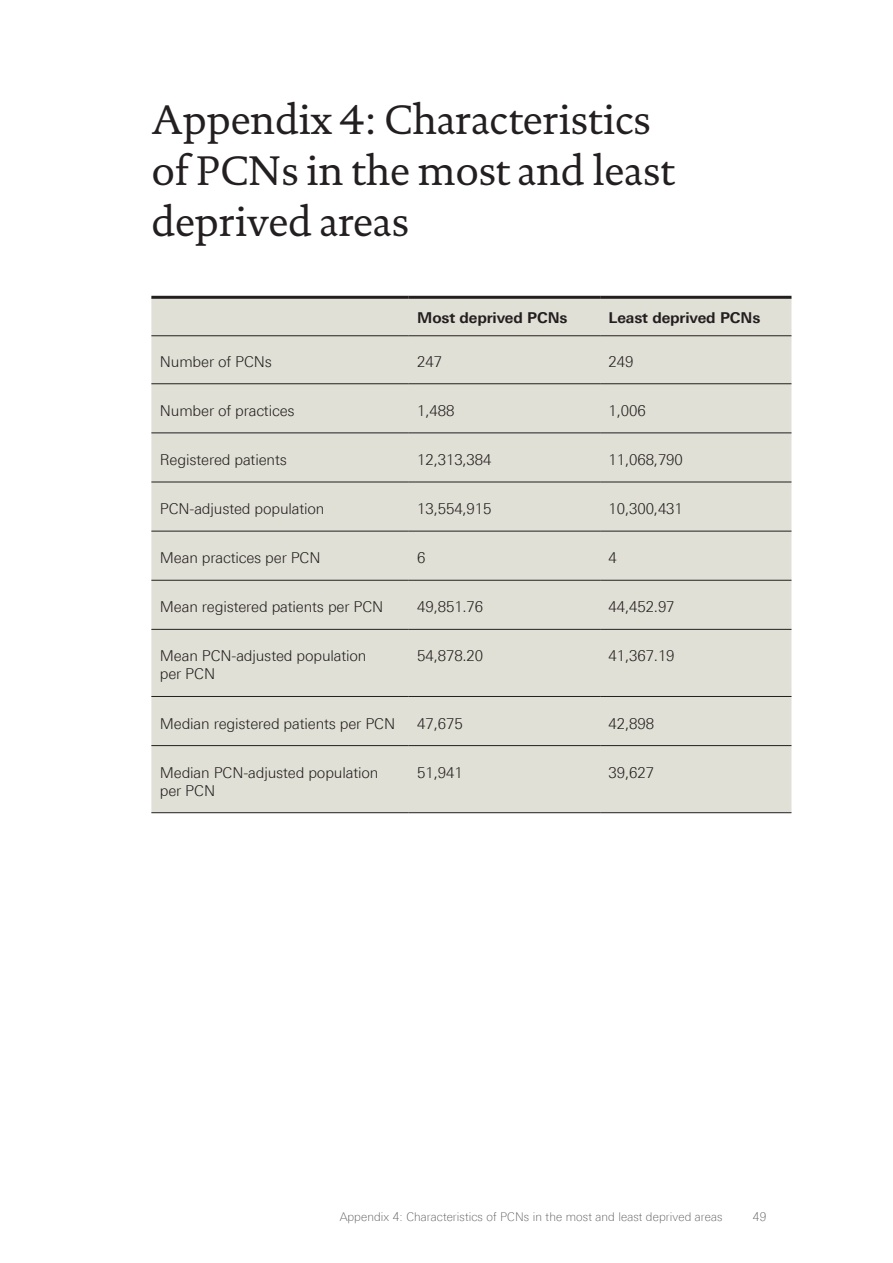
<style>
.page{position:relative;width:893px;height:1263px;background:#fff}
.page>*{position:absolute;margin:0;border:0;box-sizing:border-box;transform-origin:0 0}
.Header_1__1_line{font:42px/51px "DTL Documenta TOT";letter-spacing:-.01em;color:#231f20}
.Table_body{font:300 15px/18px "LT Univers Basic";letter-spacing:-.01em;color:#231f20}
.Table_header_row{font:700 15px "Linotype Univers 630";letter-spacing:-.01em;color:#231f20}
.t1{font:100 12px "Linotype Univers 230";letter-spacing:.01em;color:#4b4c4d}
</style>
<div class="page">
<svg style="left:151px;top:299px;width:640px;height:513px;background:#e1e0d7"></svg>
<hr style="left:151px;top:383px;width:258px;height:1px;background:#231f20">
<hr style="left:409px;top:383px;width:191px;height:1px;background:#231f20">
<hr style="left:600px;top:383px;width:191px;height:1px;background:#231f20">
<hr style="left:151px;top:432px;width:258px;height:1px;background:#231f20">
<hr style="left:409px;top:432px;width:191px;height:1px;background:#231f20">
<hr style="left:600px;top:432px;width:191px;height:1px;background:#231f20">
<hr style="left:151px;top:482px;width:258px;height:1px;background:#231f20">
<hr style="left:409px;top:482px;width:191px;height:1px;background:#231f20">
<hr style="left:600px;top:482px;width:191px;height:1px;background:#231f20">
<hr style="left:151px;top:531px;width:258px;height:1px;background:#231f20">
<hr style="left:409px;top:531px;width:191px;height:1px;background:#231f20">
<hr style="left:600px;top:531px;width:191px;height:1px;background:#231f20">
<hr style="left:151px;top:580px;width:258px;height:1px;background:#231f20">
<hr style="left:409px;top:580px;width:191px;height:1px;background:#231f20">
<hr style="left:600px;top:580px;width:191px;height:1px;background:#231f20">
<hr style="left:151px;top:629px;width:258px;height:1px;background:#231f20">
<hr style="left:409px;top:629px;width:191px;height:1px;background:#231f20">
<hr style="left:600px;top:629px;width:191px;height:1px;background:#231f20">
<hr style="left:151px;top:696px;width:258px;height:1px;background:#231f20">
<hr style="left:409px;top:696px;width:191px;height:1px;background:#231f20">
<hr style="left:600px;top:696px;width:191px;height:1px;background:#231f20">
<hr style="left:151px;top:745px;width:258px;height:1px;background:#231f20">
<hr style="left:409px;top:745px;width:191px;height:1px;background:#231f20">
<hr style="left:600px;top:745px;width:191px;height:1px;background:#231f20">
<hr style="left:151px;top:296px;width:258px;height:3px;background:#231f20">
<hr style="left:409px;top:296px;width:191px;height:3px;background:#231f20">
<hr style="left:600px;top:296px;width:191px;height:3px;background:#231f20">
<hr style="left:151px;top:335px;width:258px;height:1px;background:#231f20">
<hr style="left:409px;top:335px;width:191px;height:1px;background:#231f20">
<hr style="left:600px;top:335px;width:191px;height:1px;background:#231f20">
<hr style="left:151px;top:812px;width:258px;height:1px;background:#231f20">
<hr style="left:409px;top:812px;width:191px;height:1px;background:#231f20">
<hr style="left:600px;top:812px;width:191px;height:1px;background:#231f20">
<p class="Header_1__1_line" style="left:151px;top:94px;width:525px">Appendix 4: Characteristics of PCNs in the most and least deprived areas</p>
<p class="Table_header_row" style="left:417px;top:309px;width:152px">Most deprived PCNs</p>
<p class="Table_header_row" style="left:609px;top:309px;width:153px">Least deprived PCNs</p>
<p class="Table_body" style="left:160px;top:352px;width:114px">Number of PCNs</p>
<p class="Table_body" style="left:417px;top:352px;width:26px">247</p>
<p class="Table_body" style="left:609px;top:352px;width:26px">249</p>
<p class="Table_body" style="left:160px;top:401px;width:136px">Number of practices</p>
<p class="Table_body" style="left:417px;top:401px;width:39px">1,488</p>
<p class="Table_body" style="left:609px;top:401px;width:39px">1,006</p>
<p class="Table_body" style="left:160px;top:450px;width:128px">Registered patients</p>
<p class="Table_body" style="left:417px;top:450px;width:76px">12,313,384</p>
<p class="Table_body" style="left:609px;top:450px;width:76px">11,068,790</p>
<p class="Table_body" style="left:160px;top:500px;width:166px">PCN-adjusted population</p>
<p class="Table_body" style="left:417px;top:500px;width:76px">13,554,915</p>
<p class="Table_body" style="left:609px;top:500px;width:76px">10,300,431</p>
<p class="Table_body" style="left:160px;top:549px;width:162px">Mean practices per PCN</p>
<p class="Table_body" style="left:417px;top:549px;width:10px">6</p>
<p class="Table_body" style="left:609px;top:549px;width:10px">4</p>
<p class="Table_body" style="left:160px;top:598px;width:225px">Mean registered patients per PCN</p>
<p class="Table_body" style="left:417px;top:598px;width:67px">49,851.76</p>
<p class="Table_body" style="left:609px;top:598px;width:67px">44,452.97</p>
<p class="Table_body" style="left:160px;top:647px;width:208px">Mean PCN-adjusted population per PCN</p>
<p class="Table_body" style="left:417px;top:647px;width:67px">54,878.20</p>
<p class="Table_body" style="left:609px;top:647px;width:67px">41,367.19</p>
<p class="Table_body" style="left:160px;top:714px;width:237px">Median registered patients per PCN</p>
<p class="Table_body" style="left:417px;top:714px;width:47px">47,675</p>
<p class="Table_body" style="left:609px;top:714px;width:47px">42,898</p>
<p class="Table_body" style="left:160px;top:763px;width:220px">Median PCN-adjusted population per PCN</p>
<p class="Table_body" style="left:417px;top:763px;width:47px">51,941</p>
<p class="Table_body" style="left:609px;top:763px;width:47px">39,627</p>
<p class="t1" style="left:340px;top:1210px;width:384px">Appendix 4: Characteristics of PCNs in the most and least deprived areas</p>
<p class="t1" style="left:753px;top:1210px;width:15px">49</p>
</div>
